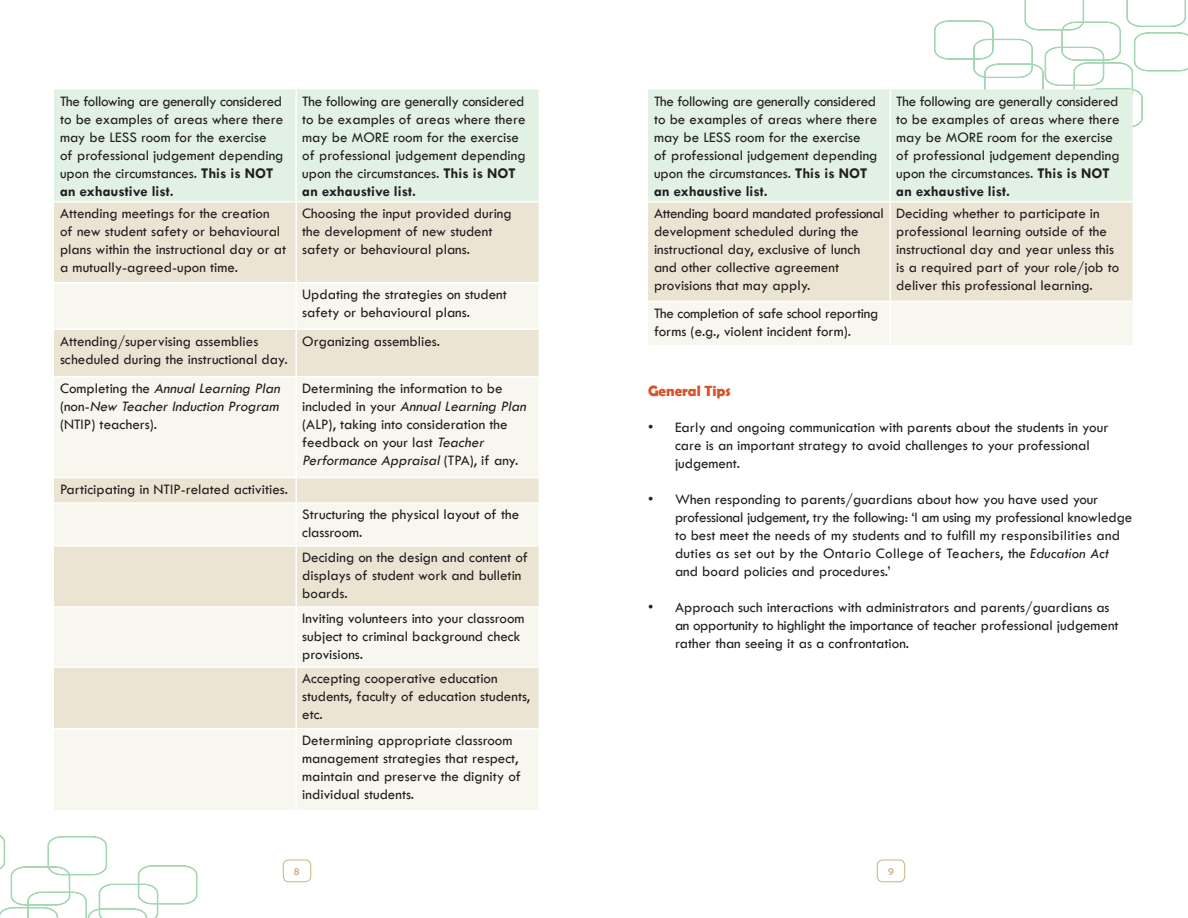
<style>
.page{position:relative;width:1188px;height:918px;background:#fff}
.page>*{position:absolute;margin:0;border:0;box-sizing:border-box;transform-origin:0 0}
.t1{font:15px/18px "Tw Cen";color:#231f20}
.t2{font:italic 15px/18px "Tw Cen";color:#231f20;text-align:justify}
.t3{font:15px/18px "Tw Cen";letter-spacing:-.02em;color:#231f20}
.HEADING{font:700 15px "Berlin Sans FB Demi";color:#d75228}
.t4{font:11.4px "Berlin Sans FB";color:#c8b484}
.s1{font-weight:700}
.s2{font-style:normal}
.s3{font-style:italic}
</style>
<div class="page">
<div style="left:283px;top:860px;width:28px;height:22px;border:1px solid #c8b484;border-radius:5px"></div>
<div style="left:877px;top:860px;width:28px;height:22px;border:1px solid #c8b484;border-radius:5px"></div>
<div style="left:54px;top:89px;width:484px;height:112px;background:#e1f1e4"></div>
<div style="left:54px;top:202px;width:484px;height:80px;background:#ece4d3"></div>
<svg style="left:54px;top:284px;width:484px;height:526px;fill:#f7f6ef"></svg>
<hr style="left:296px;top:89px;width:1px;height:112px;background:#fff">
<hr style="left:296px;top:202px;width:1px;height:80px;background:#fff">
<hr style="left:296px;top:283px;width:1px;height:45px;background:#fff">
<hr style="left:54px;top:328px;width:242px;height:2px;background:#fff">
<hr style="left:296px;top:328px;width:242px;height:2px;background:#fff">
<hr style="left:296px;top:330px;width:1px;height:46px;background:#fff">
<hr style="left:54px;top:376px;width:242px;height:1px;background:#fff">
<hr style="left:296px;top:376px;width:242px;height:1px;background:#fff">
<hr style="left:296px;top:377px;width:1px;height:100px;background:#fff">
<hr style="left:54px;top:477px;width:242px;height:1px;background:#fff">
<hr style="left:296px;top:477px;width:242px;height:1px;background:#fff">
<svg style="left:296px;top:478px;width:1px;height:24px"></svg>
<hr style="left:54px;top:502px;width:242px;height:2px;background:#fff">
<hr style="left:296px;top:502px;width:242px;height:2px;background:#fff">
<hr style="left:296px;top:504px;width:1px;height:41px;background:#fff">
<hr style="left:54px;top:545px;width:242px;height:2px;background:#fff">
<hr style="left:296px;top:545px;width:242px;height:2px;background:#fff">
<hr style="left:296px;top:547px;width:1px;height:59px;background:#fff">
<hr style="left:54px;top:606px;width:242px;height:2px;background:#fff">
<hr style="left:296px;top:606px;width:242px;height:2px;background:#fff">
<hr style="left:296px;top:608px;width:1px;height:58px;background:#fff">
<hr style="left:54px;top:666px;width:242px;height:2px;background:#fff">
<hr style="left:296px;top:666px;width:242px;height:2px;background:#fff">
<hr style="left:296px;top:668px;width:1px;height:60px;background:#fff">
<hr style="left:54px;top:728px;width:242px;height:1px;background:#fff">
<hr style="left:296px;top:728px;width:242px;height:1px;background:#fff">
<hr style="left:296px;top:729px;width:1px;height:81px;background:#fff">
<svg style="left:934px;top:0;width:254px;height:128px"></svg>
<svg style="left:0;top:835px;width:197px;height:83px"></svg>
<div style="left:648px;top:89px;width:484px;height:112px;background:#e1f1e4"></div>
<div style="left:648px;top:202px;width:484px;height:99px;background:#ece4d3"></div>
<div style="left:648px;top:302px;width:484px;height:43px;background:#f7f6ef"></div>
<hr style="left:890px;top:89px;width:1px;height:112px;background:#fff">
<hr style="left:890px;top:202px;width:1px;height:99px;background:#fff">
<hr style="left:890px;top:302px;width:1px;height:43px;background:#fff">
<p class="t1" style="left:60px;top:92px;width:225px">The following are generally considered to be examples of areas where there may be LESS room for the exercise<br>of professional judgement depending upon the circumstances. <span class="s1">This is NOT an exhaustive list.</span></p>
<p class="t1" style="left:302px;top:92px;width:225px">The following are generally considered to be examples of areas where there may be MORE room for the exercise of professional judgement depending upon the circumstances. <span class="s1">This is NOT an exhaustive list.</span></p>
<p class="t1" style="left:60px;top:204px;width:228px">Attending meetings for the creation<br>of new student safety or behavioural plans within the instructional day or at a mutually-agreed-upon time.</p>
<p class="t1" style="left:302px;top:204px;width:211px">Choosing the input provided during the development of new student safety or behavioural plans.</p>
<p class="t1" style="left:302px;top:285px;width:206px">Updating the strategies on student safety or behavioural plans.</p>
<p class="t1" style="left:60px;top:332px;width:229px">Attending/supervising assemblies scheduled during the instructional day.</p>
<p class="t1" style="left:302px;top:332px;width:139px">Organizing assemblies.</p>
<p class="t2" style="left:60px;top:379px;width:225px"><span class="s2">Co m p l eti n g th e</span> Annual Learning Plan <span class="s2">( n o n -</span> New Teacher Induction Program <span class="s2">(NTIP) teachers).</span></p>
<p class="t1" style="left:302px;top:379px;width:228px">Determining the information to be<br>i n c l u d e d i n yo u r <span class="s3">Annual Learning Plan </span>(ALP), taking into consideration the feedback on your last <span class="s3">Teacher Performance Appraisal</span> ( T PA) , i f a ny.</p>
<p class="t1" style="left:60px;top:480px;width:230px">Participating in NTIP-related activities.</p>
<p class="t1" style="left:302px;top:506px;width:218px">Structuring the physical layout of the classroom.</p>
<p class="t1" style="left:302px;top:548px;width:227px">Deciding on the design and content of displays of student work and bulletin boards.</p>
<p class="t1" style="left:302px;top:610px;width:224px">Inviting volunteers into your classroom subject to criminal background check provisions.</p>
<p class="t1" style="left:302px;top:670px;width:229px">Accepting cooperative education students, faculty of education students, etc.</p>
<p class="t1" style="left:302px;top:731px;width:220px">Determining appropriate classroom management strategies that respect, maintain and preserve the dignity of individual students.</p>
<p class="t1" style="left:654px;top:92px;width:225px">The following are generally considered to be examples of areas where there may be LESS room for the exercise<br>of professional judgement depending upon the circumstances. <span class="s1">This is NOT an exhaustive list.</span></p>
<p class="t1" style="left:896px;top:92px;width:225px">The following are generally considered to be examples of areas where there may be MORE room for the exercise of professional judgement depending upon the circumstances. <span class="s1">This is NOT an exhaustive list.</span></p>
<p class="t1" style="left:654px;top:204px;width:231px">Attending board mandated professional development scheduled during the instructional day, exclusive of lunch and other collective agreement provisions that may apply.</p>
<p class="t1" style="left:896px;top:204px;width:225px">Deciding whether to participate in professional learning outside of the instructional day and year unless this is a required part of your role/job to deliver this professional learning.</p>
<p class="t3" style="left:654px;top:304px;width:226px">The completion of safe school reporting forms (e.g., violent incident form).</p>
<p class="HEADING" style="left:648px;top:382px;width:84px">General Tips</p>
<p class="t1" style="left:675px;top:418px;width:435px;text-indent:-27px">• Early and ongoing communication with parents about the students in your care is an important strategy to avoid challenges to your professional judgement.</p>
<p class="t1" style="left:675px;top:490px;width:459px;text-indent:-27px">• When responding to parents/guardians about how you have used your professional judgement, try the following: ‘I am using my professional knowledge to best meet the needs of my students and to fulfill my responsibilities and duties as set out by the Ontario College of Teachers, the <span class="s3">Education Act </span>and board policies and procedures.’</p>
<p class="t1" style="left:675px;top:598px;width:445px;text-indent:-27px">• Approach such interactions with administrators and parents/guardians as an opportunity to highlight the importance of teacher professional judgement rather than seeing it as a confrontation.</p>
<p class="t4" style="left:294px;top:864px;width:7px">8</p>
<p class="t4" style="left:888px;top:864px;width:7px">9</p>
</div>
